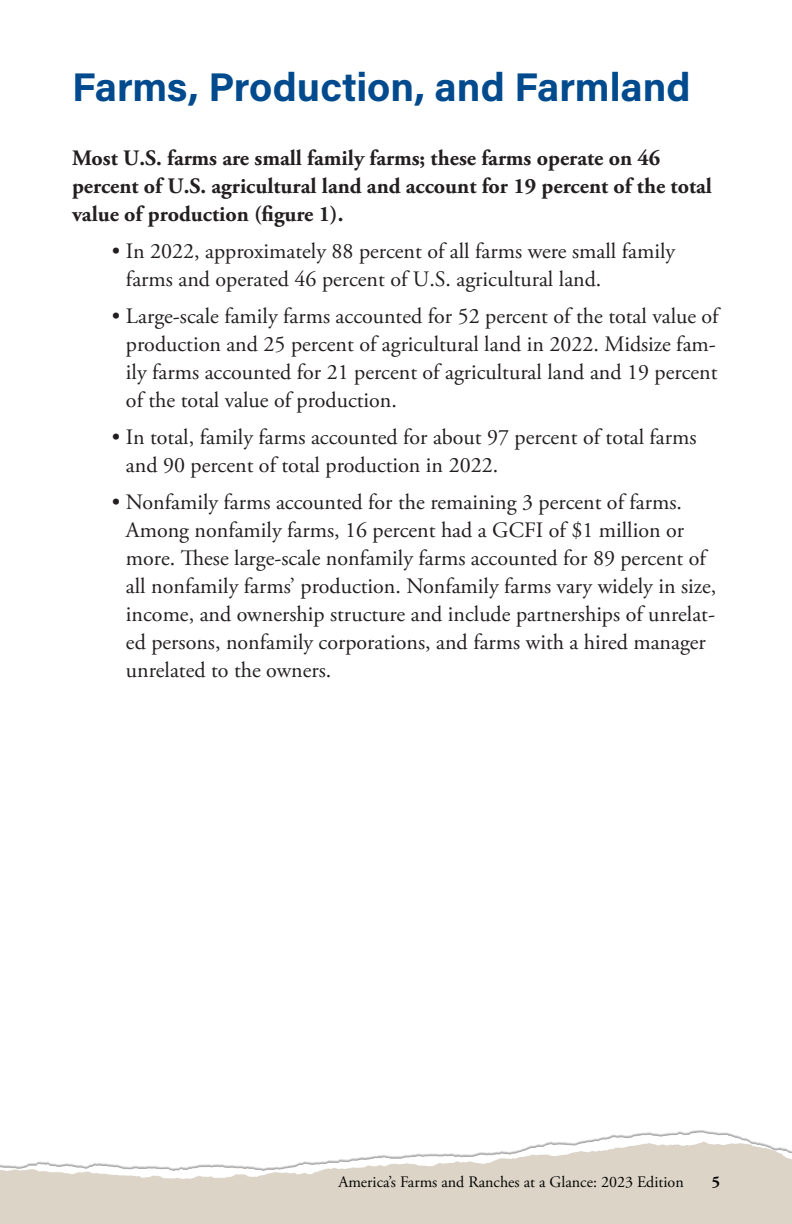
<style>
.page{position:relative;width:792px;height:1224px;background:#fff}
.page>*{position:absolute;margin:0;border:0;box-sizing:border-box;transform-origin:0 0}
.H1-_Heading_w_Break{font:700 40px "Acumin Pro";color:#004a8d}
.P-_Bullets{font:22px/28px "Adobe Garamond Pro";color:#231f20}
.P-_Body{font:700 22px/28px "Adobe Garamond Pro";color:#231f20}
.t1{font:16px "Adobe Garamond Pro";color:#040503}
.t2{font:700 16px "Adobe Garamond Pro";color:#040503}
</style>
<div class="page">
<img style="left:0;top:1130px;width:792px;height:94px">
<p class="H1-_Heading_w_Break" style="left:72px;top:59px;width:620px">Farms, Production, and Farmland</p>
<p class="P-_Body" style="left:72px;top:145px;width:642px">Most U.S. farms are small family farms; these farms operate on 46 percent of U.S. agricultural land and account for 19 percent of the total value of production (figure 1).</p>
<p class="P-_Bullets" style="left:126px;top:238px;width:551px;text-indent:-14px">• In 2022, approximately 88 percent of all farms were small family farms and operated 46 percent of U.S. agricultural land.</p>
<p class="P-_Bullets" style="left:126px;top:303px;width:594px;text-indent:-14px">• Large-scale family farms accounted for 52 percent of the total value of production and 25 percent of agricultural land in 2022. Midsize fam&shy;ily farms accounted for 21 percent of agricultural land and 19 percent of the total value of production.</p>
<p class="P-_Bullets" style="left:126px;top:424px;width:572px;text-indent:-14px">• In total, family farms accounted for about 97 percent of total farms and 90 percent of total production in 2022.</p>
<p class="P-_Bullets" style="left:126px;top:489px;width:592px;text-indent:-14px">• Nonfamily farms accounted for the remaining 3 percent of farms.<br>Among nonfamily farms, 16 percent had a GCFI of $1 million or more. These large-scale nonfamily farms accounted for 89 percent of all nonfamily farms’ production. Nonfamily farms vary widely in size, income, and ownership structure and include partnerships of unrelat&shy;ed persons, nonfamily corporations, and farms with a hired manager unrelated to the owners.</p>
<p class="t1" style="left:338px;top:1172px;width:347px">America’s Farms and Ranches at a Glance: 2023 Edition</p>
<p class="t2" style="left:712px;top:1173px;width:10px">5</p>
</div>
